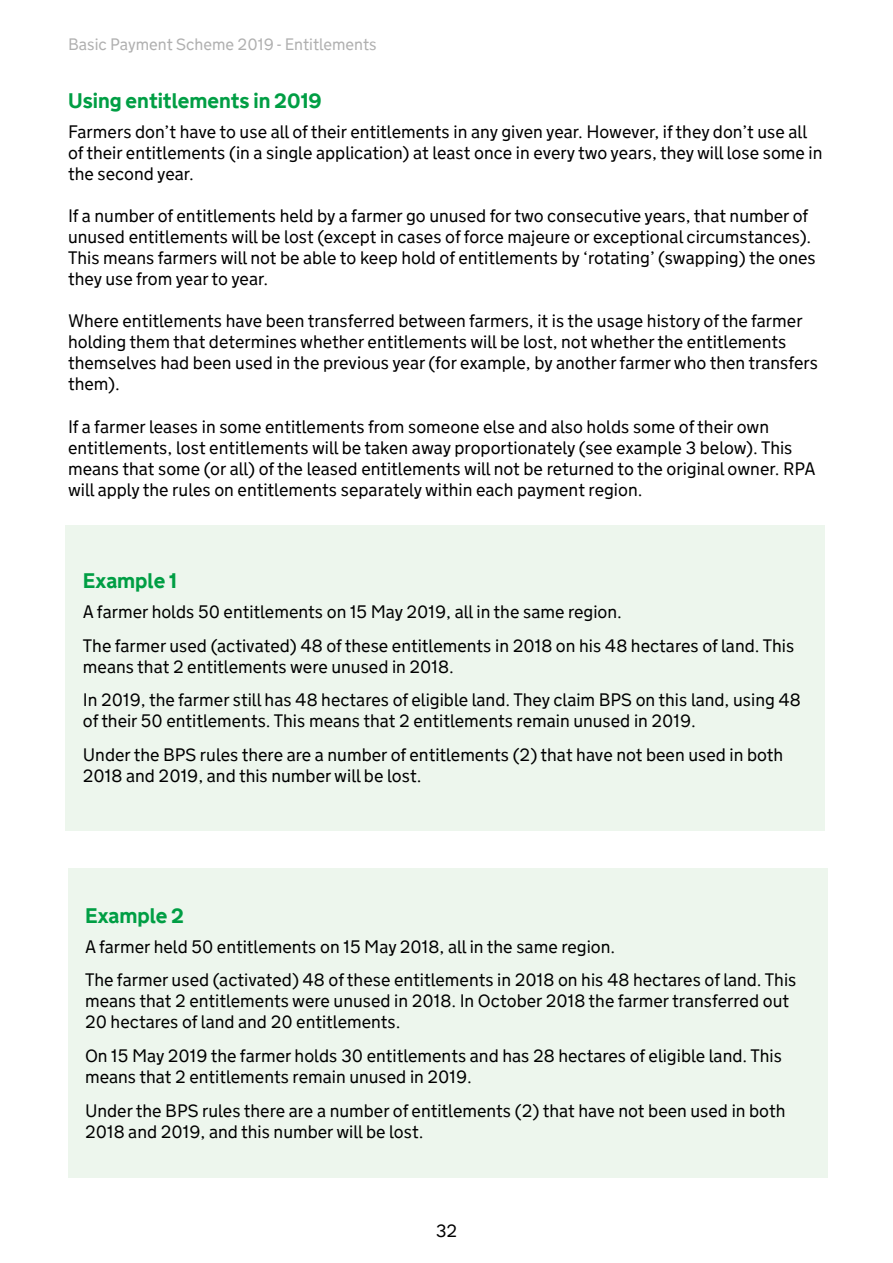
<style>
.page{position:relative;width:893px;height:1263px;background:#fff}
.page>*{position:absolute;margin:0;border:0;box-sizing:border-box;transform-origin:0 0}
.Box_text_heading{font:700 21px "GDS Transport Website";color:#009e44}
.body{font:18px/21px "GDS Transport Website";color:#000}
.Box_text{font:18px/21px "GDS Transport Website";color:#000}
.t1{font:16.5px "GDS Transport Website";color:#b0b0b0}
</style>
<div class="page">
<div style="left:66px;top:525px;width:759px;height:305px;background:#edf6ed"></div>
<div style="left:68px;top:868px;width:759px;height:310px;background:#edf6ed"></div>
<p class="t1" style="left:68px;top:35px;width:310px">Basic Payment Scheme 2019 - Entitlements</p>
<h3 class="Box_text_heading" style="left:68px;top:89px;width:255px">Using entitlements in 2019</h3>
<p class="body" style="left:68px;top:121px;width:756px">Farmers don’t have to use all of their entitlements in any given year. However, if they don’t use all of their entitlements (in a single application) at least once in every two years, they will lose some in the second year.</p>
<p class="body" style="left:68px;top:205px;width:749px">If a number of entitlements held by a farmer go unused for two consecutive years, that number of unused entitlements will be lost (except in cases of force majeure or exceptional circumstances).<br>This means farmers will not be able to keep hold of entitlements by ‘rotating’ (swapping) the ones they use from year to year.</p>
<p class="body" style="left:68px;top:311px;width:752px">Where entitlements have been transferred between farmers, it is the usage history of the farmer holding them that determines whether entitlements will be lost, not whether the entitlements themselves had been used in the previous year (for example, by another farmer who then transfers them).</p>
<p class="body" style="left:68px;top:416px;width:749px">If a farmer leases in some entitlements from someone else and also holds some of their own entitlements, lost entitlements will be taken away proportionately (see example 3 below). This means that some (or all) of the leased entitlements will not be returned to the original owner. RPA will apply the rules on entitlements separately within each payment region.</p>
<p class="Box_text_heading" style="left:83px;top:569px;width:95px">Example 1</p>
<p class="Box_text" style="left:83px;top:601px;width:541px">A farmer holds 50 entitlements on 15 May 2019, all in the same region.</p>
<p class="Box_text" style="left:83px;top:635px;width:713px">The farmer used (activated) 48 of these entitlements in 2018 on his 48 hectares of land. This means that 2 entitlements were unused in 2018.</p>
<p class="Box_text" style="left:83px;top:689px;width:719px">In 2019, the farmer still has 48 hectares of eligible land. They claim BPS on this land, using 48 of their 50 entitlements. This means that 2 entitlements remain unused in 2019.</p>
<p class="Box_text" style="left:83px;top:744px;width:702px">Under the BPS rules there are a number of entitlements (2) that have not been used in both<br>2018 and 2019, and this number will be lost.</p>
<p class="Box_text_heading" style="left:85px;top:904px;width:101px">Example 2</p>
<p class="Box_text" style="left:85px;top:936px;width:532px">A farmer held 50 entitlements on 15 May 2018, all in the same region.</p>
<p class="Box_text" style="left:85px;top:970px;width:713px">The farmer used (activated) 48 of these entitlements in 2018 on his 48 hectares of land. This means that 2 entitlements were unused in 2018. In October 2018 the farmer transferred out<br>20 hectares of land and 20 entitlements.</p>
<p class="Box_text" style="left:85px;top:1045px;width:698px">On 15 May 2019 the farmer holds 30 entitlements and has 28 hectares of eligible land. This means that 2 entitlements remain unused in 2019.</p>
<p class="Box_text" style="left:85px;top:1100px;width:702px">Under the BPS rules there are a number of entitlements (2) that have not been used in both<br>2018 and 2019, and this number will be lost.</p>
<p class="body" style="left:436px;top:1220px;width:23px">32</p>
</div>
